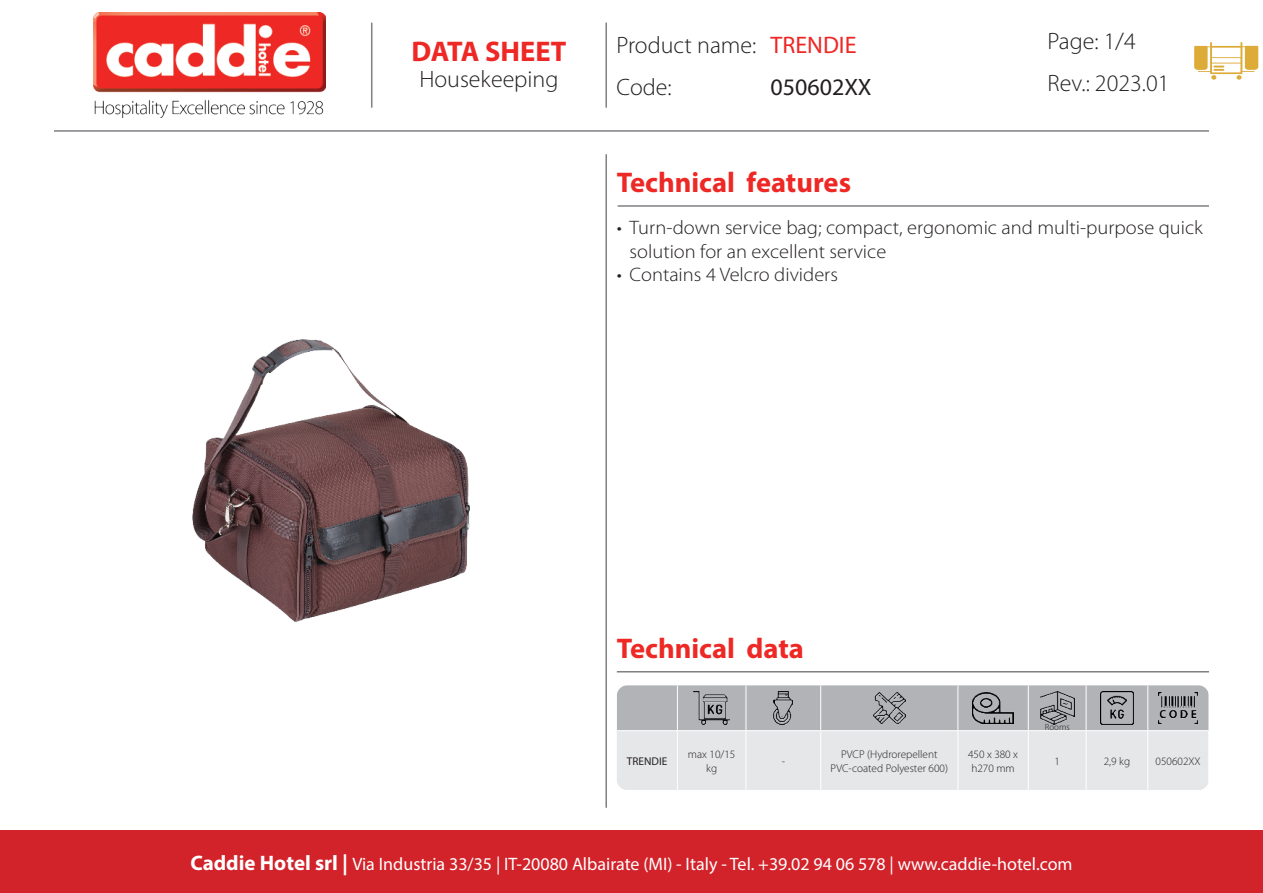
<style>
.page{position:relative;width:1263px;height:893px;background:#fff}
.page>*{position:absolute;margin:0;border:0;box-sizing:border-box;transform-origin:0 0}
.t1{font:700 28.5px "Myriad Pro";color:#ed2825}
.t2{font:24px "Myriad Pro";color:#ed2825}
.t3{font:300 23.7px/42.6px "Myriad Pro";color:#231f20}
.t4{font:23.7px "Myriad Pro";color:#231f20}
.t5{font:300 19.5px/23.4px "Myriad Pro";color:#231f20;scale:1.05 1}
.t6{font:18px "Myriad Pro";color:#fff}
.t7{font:300 11.25px/14.2px "Myriad Pro";color:#231f20;text-align:center}
.t8{font:11.25px "Myriad Pro";color:#231f20}
.t9{font:300 9px "Myriad Pro";color:#231f20}
.s1{font-weight:700;font-size:21px}
</style>
<div class="page">
<img style="left:94px;top:13px;width:231px;height:104px">
<div style="left:0;top:830px;width:1263px;height:63px;background:#d2222a"></div>
<hr style="left:371px;top:23px;width:1px;height:85px;background:#808285">
<hr style="left:605px;top:23px;width:2px;height:85px;background:#808285">
<hr style="left:54px;top:130px;width:1155px;height:2px;background:#808285">
<hr style="left:605px;top:154px;width:2px;height:654px;background:#808285">
<hr style="left:618px;top:205px;width:591px;height:2px;background:#808285">
<hr style="left:617px;top:671px;width:592px;height:1px;background:#808285">
<svg style="left:1194px;top:42px;width:64px;height:38px"></svg>
<img style="left:193px;top:340px;width:277px;height:282px">
<svg style="left:617px;top:685px;width:591px;height:105px;background:#d3d4d7"></svg>
<hr style="left:677px;top:685px;width:1px;height:45px;background:#fff">
<hr style="left:746px;top:685px;width:1px;height:45px;background:#fff">
<hr style="left:820px;top:685px;width:1px;height:45px;background:#fff">
<hr style="left:957px;top:685px;width:1px;height:45px;background:#fff">
<hr style="left:1028px;top:685px;width:1px;height:45px;background:#fff">
<hr style="left:1086px;top:685px;width:1px;height:45px;background:#fff">
<hr style="left:1147px;top:685px;width:1px;height:45px;background:#fff">
<hr style="left:617px;top:730px;width:60px;height:1px;background:#fff">
<hr style="left:677px;top:731px;width:1px;height:59px;background:#fff">
<hr style="left:677px;top:730px;width:69px;height:1px;background:#fff">
<hr style="left:746px;top:731px;width:1px;height:59px;background:#fff">
<hr style="left:746px;top:730px;width:75px;height:1px;background:#fff">
<hr style="left:820px;top:731px;width:1px;height:59px;background:#fff">
<hr style="left:821px;top:730px;width:137px;height:1px;background:#fff">
<hr style="left:957px;top:731px;width:1px;height:59px;background:#fff">
<hr style="left:958px;top:730px;width:70px;height:1px;background:#fff">
<hr style="left:1028px;top:730px;width:58px;height:1px;background:#fff">
<hr style="left:1086px;top:730px;width:62px;height:1px;background:#fff">
<hr style="left:1148px;top:730px;width:61px;height:1px;background:#fff">
<hr style="left:1028px;top:731px;width:1px;height:59px;background:#fff">
<hr style="left:1086px;top:731px;width:1px;height:59px;background:#fff">
<hr style="left:1147px;top:731px;width:1px;height:59px;background:#fff">
<img style="left:694px;top:691px;width:36px;height:33px">
<img style="left:774px;top:692px;width:19px;height:32px">
<img style="left:873px;top:692px;width:32px;height:32px">
<img style="left:973px;top:693px;width:40px;height:30px">
<img style="left:1040px;top:691px;width:34px;height:34px">
<img style="left:1100px;top:691px;width:33px;height:34px">
<img style="left:1159px;top:693px;width:38px;height:30px">
<h1 class="t1" style="left:411px;top:39px;width:156px">DATA SHEET</h1>
<p class="t3" style="left:616px;top:26px;width:141px">Product name:<br>Code:</p>
<p class="t2" style="left:770px;top:35px;width:87px">TRENDIE</p>
<p class="t3" style="left:419px;top:60px;width:141px">Housekeeping</p>
<p class="t4" style="left:770px;top:78px;width:102px">050602XX</p>
<p class="t3" style="left:1047px;top:21px;width:123px">Page: 1/4<br>Rev.: 2023.01</p>
<h1 class="t1" style="left:617px;top:171px;width:236px">Technical features</h1>
<p class="t5" style="left:630px;top:218px;width:547px;text-indent:-13px">• Turn-down service bag; compact, ergonomic and multi-purpose quick solution for an excellent service</p>
<p class="t5" style="left:617px;top:264px;width:212px">• Contains 4 Velcro dividers</p>
<h1 class="t1" style="left:617px;top:637px;width:189px">Technical data</h1>
<p class="t9" style="left:1045px;top:724px;width:26px">Rooms</p>
<p class="t8" style="left:627px;top:757px;width:42px">TRENDIE</p>
<p class="t7" style="left:688px;top:748px;width:49px">max 10/15 kg</p>
<p class="t7" style="left:782px;top:755px;width:5px">-</p>
<p class="t7" style="left:831px;top:748px;width:119px">PVCP (Hydrorepellent<br>PVC-coated Polyester 600)</p>
<p class="t7" style="left:968px;top:748px;width:51px;text-align:left">450 x 380 x h270 mm</p>
<p class="t7" style="left:1054px;top:755px;width:7px">1</p>
<p class="t7" style="left:1104px;top:755px;width:28px">2,9 kg</p>
<p class="t7" style="left:1155px;top:755px;width:47px">050602XX</p>
<p class="t6" style="left:190px;top:856px;width:884px"><span class="s1">Caddie Hotel srl |</span> Via Industria 33/35 | IT-20080 Albairate (MI) - Italy - Tel. +39.02 94 06 578 | www.caddie-hotel.com</p>
</div>
